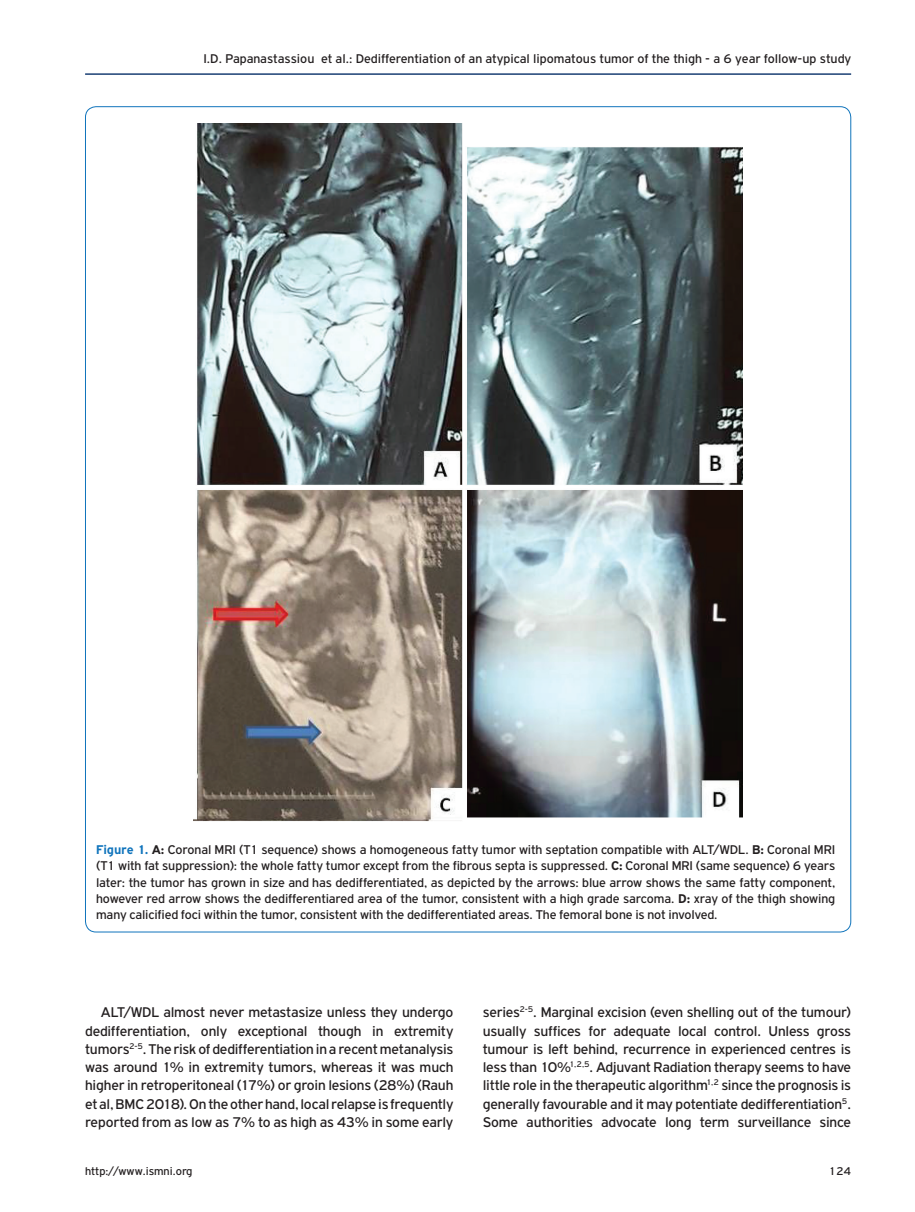
<style>
.page{position:relative;width:915px;height:1212px;background:#fff}
.page>*{position:absolute;margin:0;border:0;box-sizing:border-box;transform-origin:0 0}
.t1{font:15px/18.3px "PF Highway Gothic";letter-spacing:-.01em;color:#231f20;text-align:justify}
.t2{font:13.5px/16.2px "PF Highway Gothic";color:#231f20;text-align:justify}
.t3{font:12px "PF Highway Gothic";color:#231f20}
.s1{font-weight:700;color:#1074bc}
.s2{font-weight:700}
</style>
<div class="page">
<hr style="left:85px;top:73px;width:765px;height:2px;background:#1a3f74">
<img style="left:194px;top:123px;width:548px;height:698px">
<p class="t2" style="left:203px;top:50px;width:649px">I.D. Papanastassiou et al.: Dedifferentiation of an atypical lipomatous tumor of the thigh - a 6 year follow-up study</p>
<p class="t2" style="left:96px;top:842px;width:740px"><span class="s1">Figure 1.</span> <span class="s2">A:</span> Coronal MRI (T1 sequence) shows a homogeneous fatty tumor with septation compatible with ALT/WDL. <span class="s2">B:</span> Coronal MRI (T1 with fat suppression): the whole fatty tumor except from the fibrous septa is suppressed. <span class="s2">C:</span> Coronal MRI (same sequence) 6 years later: the tumor has grown in size and has dedifferentiated, as depicted by the arrows: blue arrow shows the same fatty component, however red arrow shows the dedifferentiared area of the tumor, consistent with a high grade sarcoma. <span class="s2">D:</span> xray of the thigh showing many calicified foci within the tumor, consistent with the dedifferentiated areas. The femoral bone is not involved.</p>
<p class="t1" style="left:85px;top:1003px;width:370px;text-indent:16px">ALT/WDL almost never metastasize unless they undergo dedifferentiation, only exceptional though in extremity tumors<sup>2-5</sup>. The risk of dedifferentiation in a recent metanalysis was around 1% in extremity tumors, whereas it was much higher in retroperitoneal (17%) or groin lesions (28%) (Rauh et al, BMC 2018). On the other hand, local relapse is frequently reported from as low as 7% to as high as 43% in some early</p>
<p class="t1" style="left:482px;top:1003px;width:370px">series<sup>2-5</sup>. Marginal excision (even shelling out of the tumour) usually suffices for adequate local control. Unless gross tumour is left behind, recurrence in experienced centres is less than 10%<sup>1,2,5</sup>. Adjuvant Radiation therapy seems to have little role in the therapeutic algorithm<sup>1,2</sup> since the prognosis is generally favourable and it may potentiate dedifferentiation<sup>5</sup>.<br>Some authorities advocate long term surveillance since</p>
<p class="t3" style="left:85px;top:1165px;width:109px">http://www.ismni.org</p>
<p class="t3" style="left:828px;top:1165px;width:24px">124</p>
</div>
